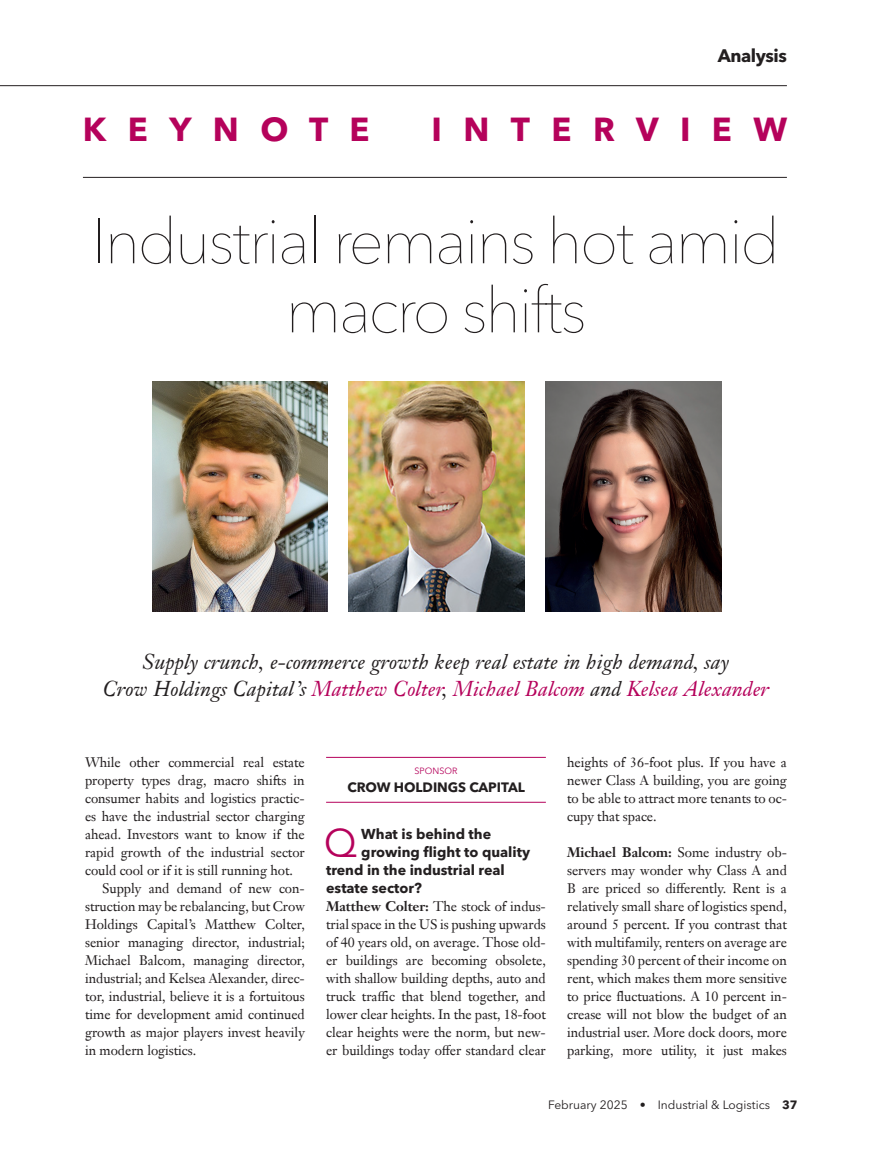
<style>
.page{position:relative;width:872px;height:1149px;background:#fff}
.page>*{position:absolute;margin:0;border:0;box-sizing:border-box;transform-origin:0 0}
.A_Headline_42_46_centred{font:200 63px/69px "Avenir Next LT Pro";letter-spacing:-.04em;color:#231f20;text-align:center}
.E_Analysis_Q_A_Question{font:39.6px "Avenir Next LT Pro";color:#b5025b}
.t1{font:700 33px "Avenir Next LT Pro";letter-spacing:.65em;color:#b5025b}
.D_Standfirst_italic_centred{font:italic 21px/27px "Janson Text LT Pro";letter-spacing:.005em;color:#231f20;text-align:center}
.t2{font:700 18px "Avenir Next LT Pro";letter-spacing:-.025em;color:#231f20}
.E_Analysis_Q_A_Question-2{font:700 14.25px "Avenir Next LT Pro";color:#231f20}
.F_Analysis_Body_NO_indent{font:13.5px/18px "Janson Text LT Pro";letter-spacing:-.005em;color:#231f20;text-align:justify}
.G__Analysis_Body_Indent{font:13.5px/18px "Janson Text LT Pro";letter-spacing:-.005em;color:#231f20;text-align:justify}
.S1_Sponsor_CompanyName{font:700 13.5px "Avenir Next LT Pro";letter-spacing:-.005em;color:#231f20}
.t3{font:12px "Avenir Next LT Pro";color:#231f20}
.S_Sponsor_Label{font:9px "Avenir Next LT Pro";color:#b5025b}
.s1{color:#b5025b}
.s2{font-weight:700}
</style>
<div class="page">
<hr style="left:83px;top:177px;width:704px;height:1px;background:#231f20">
<hr style="left:0;top:85px;width:787px;height:1px;background:#231f20">
<hr style="left:326px;top:756px;width:220px;height:1px;background:#b5025b">
<hr style="left:326px;top:801px;width:220px;height:1px;background:#b5025b">
<img style="left:152px;top:381px;width:175px;height:230px">
<img style="left:349px;top:381px;width:175px;height:230px">
<img style="left:545px;top:381px;width:176px;height:230px">
<h3 class="t2" style="left:717px;top:45px;width:71px">Analysis</h3>
<h3 class="t1" style="left:83px;top:110px;width:288px">KEYNOTE</h3>
<h3 class="t1" style="left:431px;top:110px;width:357px">INTERVIEW</h3>
<p class="A_Headline_42_46_centred" style="left:92px;top:207px;width:689px">Industrial remains hot amid macro shifts</p>
<p class="D_Standfirst_italic_centred" style="left:103px;top:648px;width:667px">Supply crunch, e-commerce growth keep real estate in high demand, say<br>Crow Holdings Capital’s <span class="s1">Matthew Colter</span>, <span class="s1">Michael Balcom</span> and <span class="s1">Kelsea Alexander</span></p>
<p class="F_Analysis_Body_NO_indent" style="left:85px;top:752px;width:221px">While other commercial real estate property types drag, macro shifts in consumer habits and logistics practic&shy;es have the industrial sector charging ahead. Investors want to know if the rapid growth of the industrial sector could cool or if it is still running hot.</p>
<p class="G__Analysis_Body_Indent" style="left:85px;top:878px;width:221px;text-indent:17px">Supply and demand of new con&shy;struction may be rebalancing, but Crow Holdings Capital’s Matthew Colter, senior managing director, industrial; Michael Balcom, managing director, industrial; and Kelsea Alexander, direc&shy;tor, industrial, believe it is a fortuitous time for development amid continued growth as major players invest heavily in modern logistics.</p>
<p class="S_Sponsor_Label" style="left:414px;top:765px;width:44px">SPONSOR</p>
<p class="S1_Sponsor_CompanyName" style="left:347px;top:778px;width:179px">CROW HOLDINGS CAPITAL</p>
<p class="E_Analysis_Q_A_Question" style="left:324px;top:818px;width:35px">Q</p>
<p class="E_Analysis_Q_A_Question-2" style="left:361px;top:824px;width:131px">What is behind the</p>
<p class="E_Analysis_Q_A_Question-2" style="left:361px;top:842px;width:170px">growing flight to quality</p>
<p class="E_Analysis_Q_A_Question-2" style="left:326px;top:860px;width:180px">trend in the industrial real</p>
<p class="E_Analysis_Q_A_Question-2" style="left:326px;top:878px;width:97px">estate sector?</p>
<p class="F_Analysis_Body_NO_indent" style="left:326px;top:896px;width:221px"><span class="s2">Matthew Colter:</span> The stock of indus&shy;trial space in the US is pushing upwards of 40 years old, on average. Those old&shy;er buildings are becoming obsolete, with shallow building depths, auto and truck traffic that blend together, and lower clear heights. In the past, 18-foot clear heights were the norm, but new&shy;er buildings today offer standard clear</p>
<p class="F_Analysis_Body_NO_indent" style="left:567px;top:752px;width:221px">heights of 36-foot plus. If you have a newer Class A building, you are going to be able to attract more tenants to oc&shy;cupy that space.</p>
<p class="F_Analysis_Body_NO_indent" style="left:567px;top:842px;width:221px"><span class="s2">Michael Balcom:</span> Some industry ob&shy;servers may wonder why Class A and B are priced so differently. Rent is a relatively small share of logistics spend, around 5 percent. If you contrast that with multifamily, renters on average are spending 30 percent of their income on rent, which makes them more sensitive to price fluctuations. A 10 percent in&shy;crease will not blow the budget of an industrial user. More dock doors, more parking, more utility, it just makes</p>
<p class="t3" style="left:548px;top:1097px;width:251px">February 2025 • Industrial &amp; Logistics <span class="s2">37</span></p>
</div>
